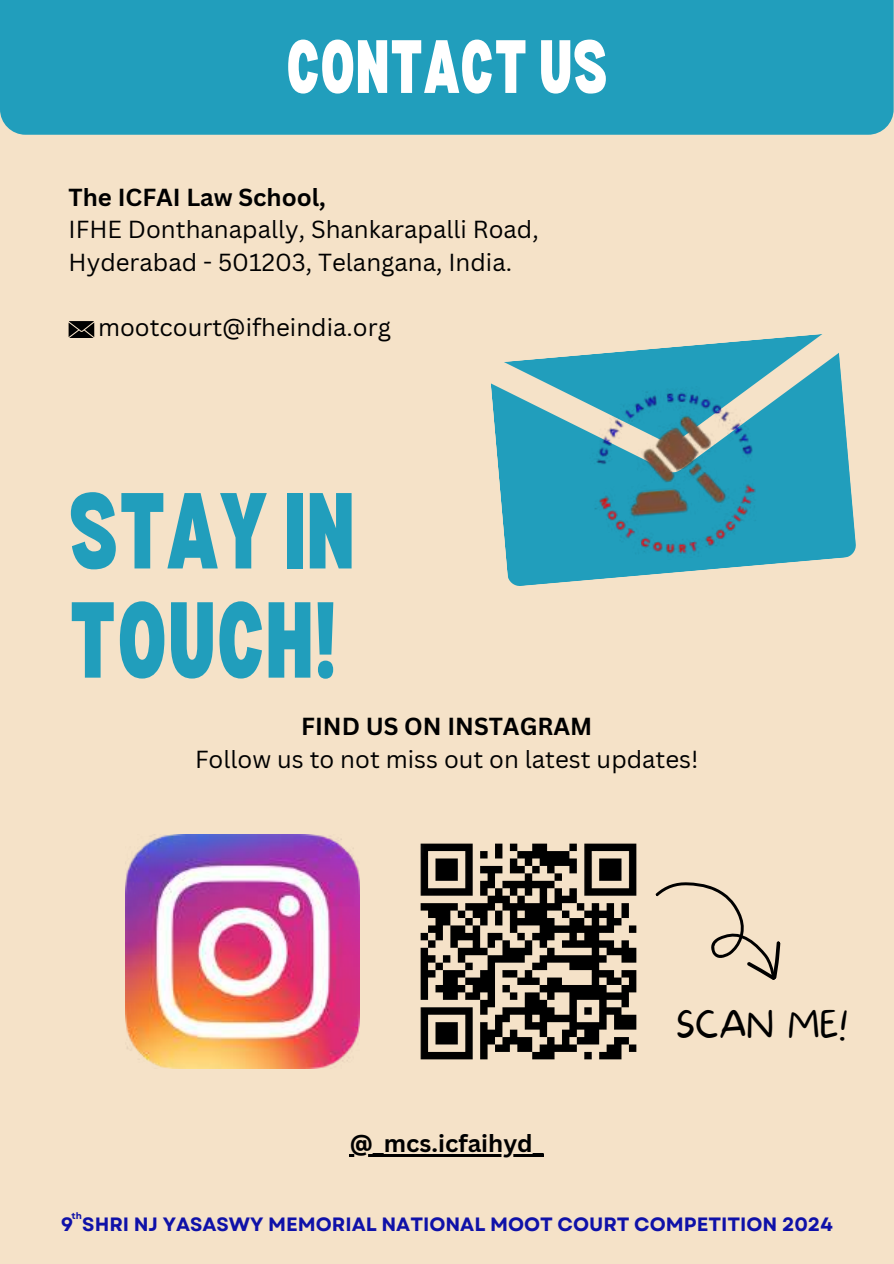
<style>
.page{position:relative;width:894px;height:1264px;background:#fff}
.page>*{position:absolute;margin:0;border:0;box-sizing:border-box;transform-origin:0 0}
.t1{font:900 condensed 105.45px/109.2px "Bernoru";color:#219ebc}
.t2{font:900 condensed 73.8px "Bernoru";color:#fff}
.t3{font:100 35.4px "More Sugar";color:#000}
.t4{font:24px/32.7px "Canva Sans";color:#000}
.t5{font:700 24px "Canva Sans";color:#000}
.t6{font:700 19.2px "Garet";color:#0f11a8}
.t7{font:700 9.15px "Garet";color:#0f11a8}
</style>
<div class="page">
<div style="left:0;top:0;width:893px;height:1263px;background:#f5e2c8"></div>
<div style="left:0;top:0;width:893px;height:135px;background:#219ebc"></div>
<img style="left:125px;top:834px;width:234px;height:234px">
<img style="left:420px;top:843px;width:217px;height:217px">
<svg style="left:655px;top:882px;width:126px;height:98px"></svg>
<svg style="left:69px;top:321px;width:25px;height:17px"></svg>
<svg style="left:491px;top:334px;width:365px;height:252px;fill:#219ebc"></svg>
<hr style="left:349px;top:1154px;width:194px;height:2px;background:#000">
<img style="left:584px;top:381px;width:177px;height:184px">
<h2 class="t2" style="left:286px;top:24px;width:323px">CONTACT US</h2>
<p class="t5" style="left:69px;top:180px;width:259px">The ICFAI Law School,</p>
<p class="t4" style="left:69px;top:212px;width:471px">IFHE Donthanapally, Shankarapalli Road,<br>Hyderabad - 501203, Telangana, India.</p>
<p class="t4" style="left:98px;top:310px;width:294px">mootcourt@ifheindia.org</p>
<h1 class="t1" style="left:69px;top:472px;width:288px">STAY IN<br>TOUCH!</h1>
<p class="t5" style="left:301px;top:709px;width:293px">FIND US ON INSTAGRAM</p>
<p class="t4" style="left:195px;top:742px;width:505px">Follow us to not miss out on latest updates!</p>
<p class="t5" style="left:349px;top:1126px;width:195px">@_mcs.icfaihyd_</p>
<h3 class="t3" style="left:676px;top:1004px;width:173px">SCAN ME!</h3>
<p class="t7" style="left:72px;top:1209px;width:12px">th</p>
<p class="t6" style="left:61px;top:1209px;width:773px">9 SHRI NJ YASASWY MEMORIAL NATIONAL MOOT COURT COMPETITION 2024</p>
</div>
